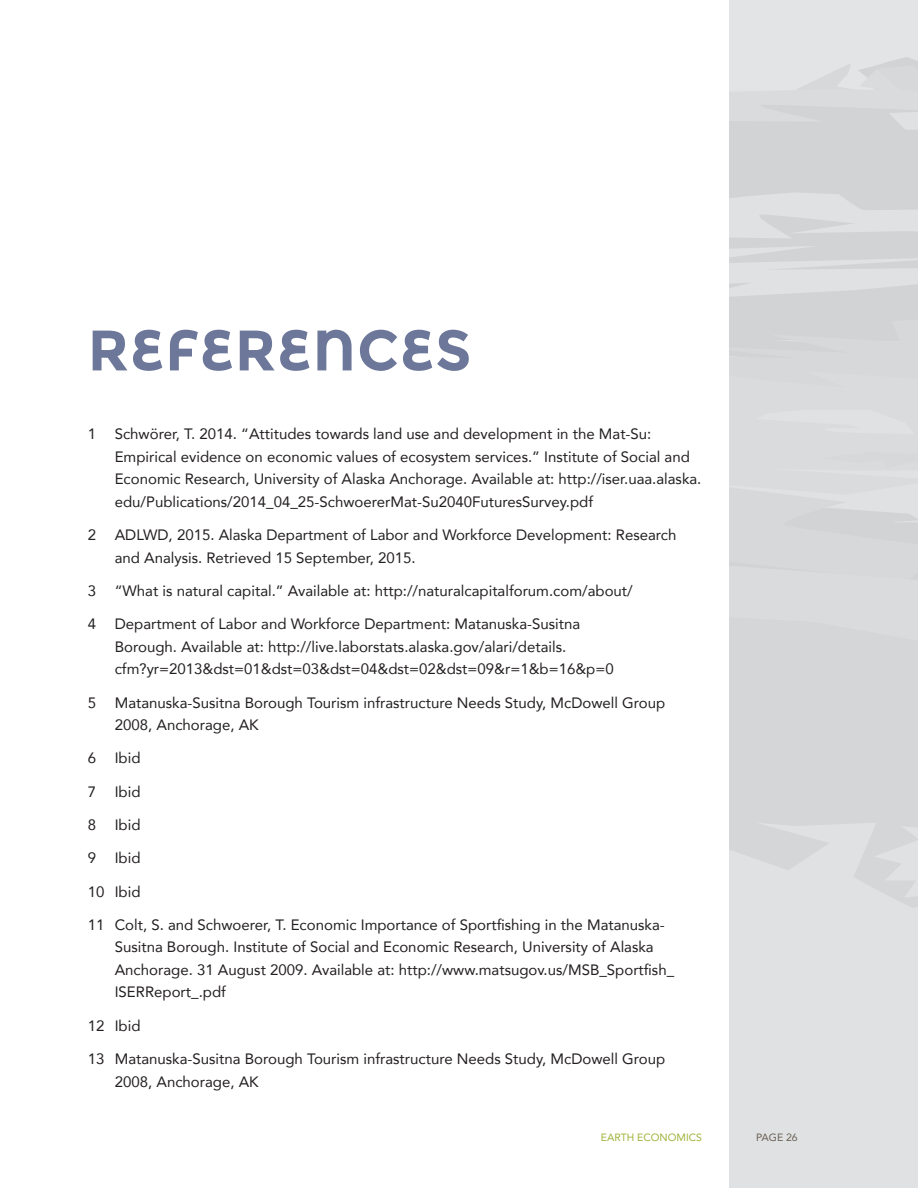
<style>
.page{position:relative;width:918px;height:1188px;background:#fff}
.page>*{position:absolute;margin:0;border:0;box-sizing:border-box;transform-origin:0 0}
.Header_a{font:700 57px "Montserrat Alternates";letter-spacing:.02em;color:#6d7799}
.Endnote_text{font:15px/22.5px "Avenir";color:#231f20}
.t1{font:10.5px "Avenir";color:#a0b23a}
.t2{font:10.5px "Avenir";color:#675f51}
</style>
<div class="page">
<div style="left:729px;top:0;width:189px;height:1188px;background:#e3e4e6"></div>
<svg style="left:729px;top:57px;width:189px;height:523px"></svg>
<svg style="left:729px;top:617px;width:189px;height:291px;fill:#d5d6d8"></svg>
<p class="Header_a" style="left:88px;top:316px;width:385px">REFERENCES</p>
<p class="Endnote_text" style="left:115px;top:423px;width:588px;text-indent:-27px">1 Schwörer, T. 2014. “Attitudes towards land use and development in the Mat-Su:<br>Empirical evidence on economic values of ecosystem services.” Institute of Social and Economic Research, University of Alaska Anchorage. Available at: http://iser.uaa.alaska. edu/Publications/2014_04_25-SchwoererMat-Su2040FuturesSurvey.pdf</p>
<p class="Endnote_text" style="left:115px;top:523px;width:563px;text-indent:-27px">2 ADLWD, 2015. Alaska Department of Labor and Workforce Development: Research and Analysis. Retrieved 15 September, 2015.</p>
<p class="Endnote_text" style="left:88px;top:579px;width:547px">3 “What is natural capital.” Available at: http://naturalcapitalforum.com/about/</p>
<p class="Endnote_text" style="left:115px;top:612px;width:500px;text-indent:-27px">4 Department of Labor and Workforce Department: Matanuska-Susitna<br>Borough. Available at: http://live.laborstats.alaska.gov/alari/details. cfm?yr=2013&amp;dst=01&amp;dst=03&amp;dst=04&amp;dst=02&amp;dst=09&amp;r=1&amp;b=16&amp;p=0</p>
<p class="Endnote_text" style="left:115px;top:691px;width:552px;text-indent:-27px">5 Matanuska-Susitna Borough Tourism infrastructure Needs Study, McDowell Group<br>2008, Anchorage, AK</p>
<p class="Endnote_text" style="left:88px;top:747px;width:54px">6 Ibid</p>
<p class="Endnote_text" style="left:88px;top:780px;width:54px">7 Ibid</p>
<p class="Endnote_text" style="left:88px;top:813px;width:54px">8 Ibid</p>
<p class="Endnote_text" style="left:88px;top:846px;width:54px">9 Ibid</p>
<p class="Endnote_text" style="left:88px;top:880px;width:54px">10 Ibid</p>
<p class="Endnote_text" style="left:115px;top:913px;width:561px;text-indent:-27px">11 Colt, S. and Schwoerer, T. Economic Importance of Sportfishing in the Matanuska-Susitna Borough. Institute of Social and Economic Research, University of Alaska Anchorage. 31 August 2009. Available at: http://www.matsugov.us/MSB_Sportfish_ ISERReport_.pdf</p>
<p class="Endnote_text" style="left:88px;top:1014px;width:54px">12 Ibid</p>
<p class="Endnote_text" style="left:115px;top:1047px;width:552px;text-indent:-27px">13 Matanuska-Susitna Borough Tourism infrastructure Needs Study, McDowell Group<br>2008, Anchorage, AK</p>
<p class="t1" style="left:601px;top:1129px;width:103px">EARTH ECONOMICS</p>
<p class="t2" style="left:756px;top:1129px;width:43px">PAGE 26</p>
</div>
